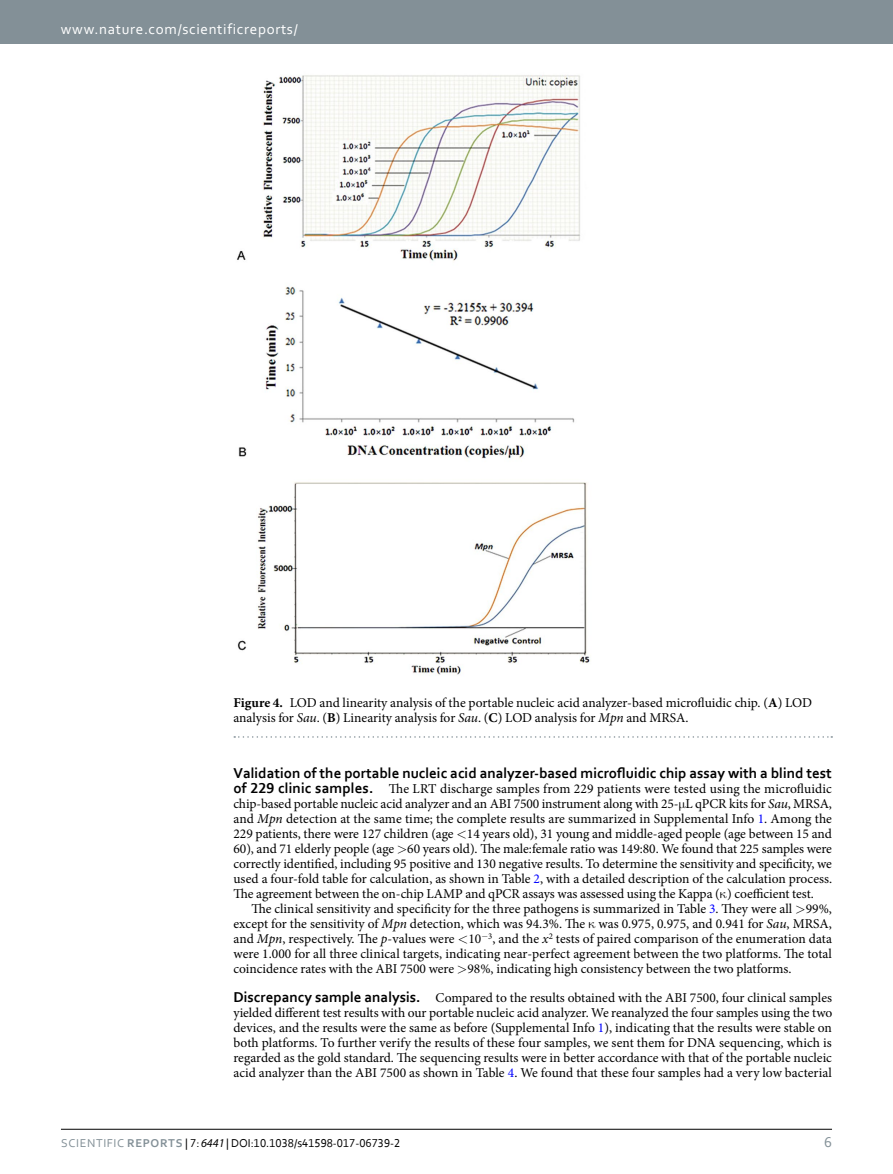
<style>
.page{position:relative;width:893px;height:1174px;background:#fff}
.page>*{position:absolute;margin:0;border:0;box-sizing:border-box;transform-origin:0 0}
.t1{font:700 15px "Corbel";color:#000}
.t2{font:15px "Corbel 2";letter-spacing:.045em;color:#fff}
.t3{font:15px "Corbel 2";color:#839097}
.t4{font:13.5px/15px "Minion Pro";letter-spacing:-.005em;color:#000;text-align:justify}
.t5{font:12px "Corbel";color:#000}
.s1{font-weight:700}
.s2{font-style:italic}
.s3{font-family:"Corbel";font-weight:700;font-size:15px}
.s4{color:#00f}
.s5{font-family:"Corbel 2";color:#839097}
.s6{font-family:"Corbel Bold 2";color:#839097}
.s7{font-family:"Myriad Pro";font-style:italic}
</style>
<div class="page">
<div style="left:0;top:0;width:893px;height:43px;background:#839097"></div>
<hr style="left:61px;top:1129px;width:771px;height:1px;background:#000">
<img style="left:237px;top:75px;width:353px;height:600px">
<svg style="left:234px;top:736px;width:598px;height:1px"></svg>
<p class="t2" style="left:61px;top:19px;width:238px">www.nature.com/scientificreports/</p>
<p class="t4" style="left:233px;top:695px;width:580px"><span class="s1">Figure 4.</span> LOD and linearity analysis of the portable nucleic acid analyzer-based microfluidic chip. (<span class="s1">A</span>) LOD analysis for <span class="s2">Sau</span>. (<span class="s1">B</span>) Linearity analysis for <span class="s2">Sau</span>. (<span class="s1">C</span>) LOD analysis for <span class="s2">Mpn</span> and MRSA.</p>
<p class="t1" style="left:233px;top:763px;width:600px">Validation of the portable nucleic acid analyzer-based microfluidic chip assay with a blind test</p>
<p class="t4" style="left:233px;top:781px;width:600px"><span class="s3">of 229 clinic samples.</span> The LRT discharge samples from 229 patients were tested using the microfluidic chip-based portable nucleic acid analyzer and an ABI 7500 instrument along with 25- L qPCR kits for <span class="s2">Sau</span>, MRSA, and <span class="s2">Mpn</span> detection at the same time; the complete results are summarized in Supplemental Info <span class="s4">1</span>. Among the 229 patients, there were 127 children (age 14 years old), 31 young and middle-aged people (age between 15 and 60), and 71 elderly people (age 60 years old). The male:female ratio was 149:80. We found that 225 samples were correctly identified, including 95 positive and 130 negative results. To determine the sensitivity and specificity, we used a four-fold table for calculation, as shown in Table <span class="s4">2</span>, with a detailed description of the calculation process.<br>The agreement between the on-chip LAMP and qPCR assays was assessed using the Kappa ( ) coefficient test.</p>
<p class="t4" style="left:233px;top:901px;width:600px;text-indent:18px">The clinical sensitivity and specificity for the three pathogens is summarized in Table <span class="s4">3</span>. They were all 99%, except for the sensitivity of <span class="s2">Mpn</span> detection, which was 94.3%. The was 0.975, 0.975, and 0.941 for <span class="s2">Sau</span>, MRSA, and <span class="s2">Mpn</span>, respectively. The <span class="s2">p</span>-values were 10−<sup>3</sup>, and the <span class="s2">x</span><sup>2</sup> tests of paired comparison of the enumeration data were 1.000 for all three clinical targets, indicating near-perfect agreement between the two platforms. The total coincidence rates with the ABI 7500 were 98%, indicating high consistency between the two platforms.</p>
<p class="t4" style="left:233px;top:990px;width:600px"><span class="s3">Discrepancy sample analysis.</span> Compared to the results obtained with the ABI 7500, four clinical samples yielded different test results with our portable nucleic acid analyzer. We reanalyzed the four samples using the two devices, and the results were the same as before (Supplemental Info <span class="s4">1</span>), indicating that the results were stable on both platforms. To further verify the results of these four samples, we sent them for DNA sequencing, which is regarded as the gold standard. The sequencing results were in better accordance with that of the portable nucleic acid analyzer than the ABI 7500 as shown in Table <span class="s4">4</span>. We found that these four samples had a very low bacterial</p>
<p class="t5" style="left:61px;top:1135px;width:341px"><span class="s5">Scientific</span> <span class="s6">REPORTS</span> | 7: <span class="s7">6441</span> | DOI:10.1038/s41598-017-06739-2</p>
<p class="t3" style="left:824px;top:1132px;width:9px">6</p>
</div>
